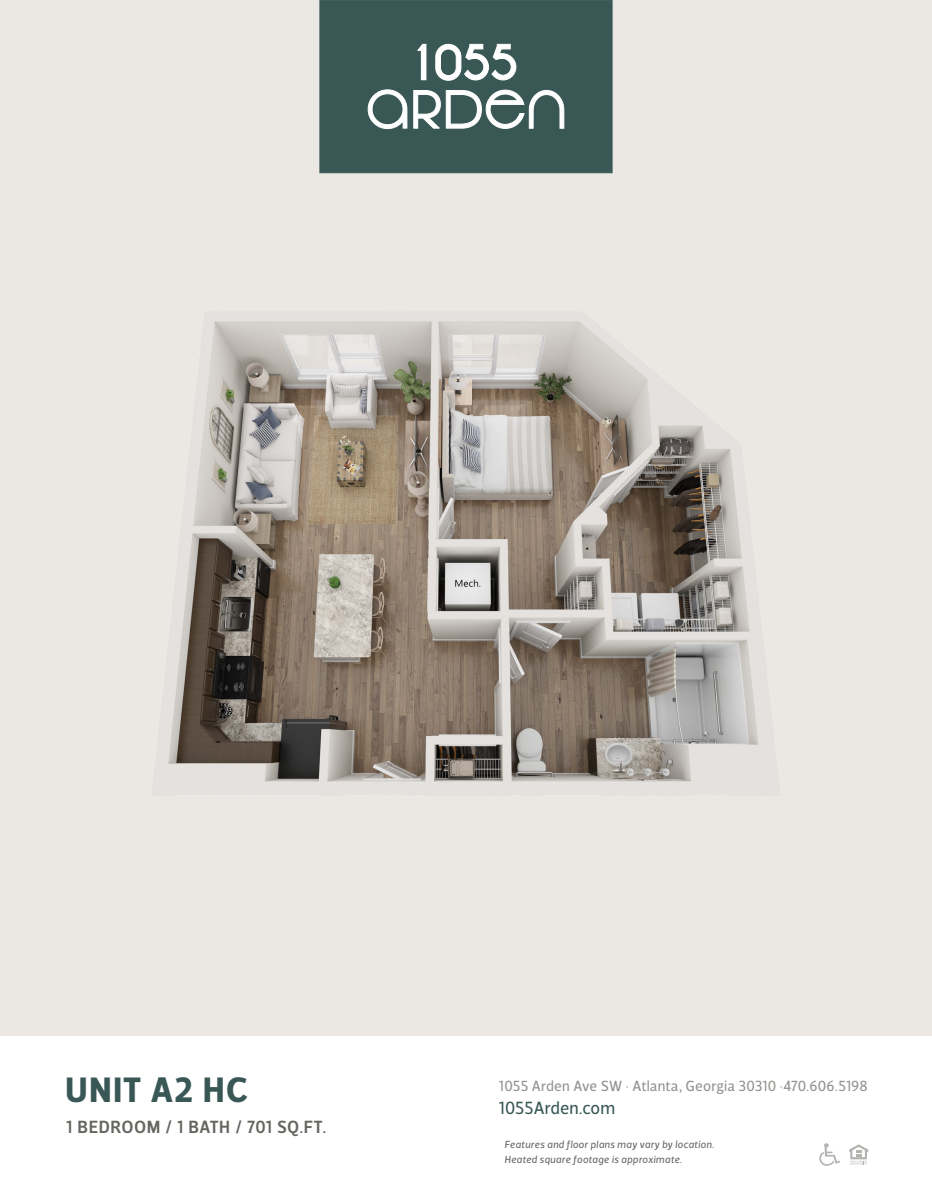
<style>
.page{position:relative;width:932px;height:1202px;background:#fff}
.page>*{position:absolute;margin:0;border:0;box-sizing:border-box;transform-origin:0 0}
.t1{font:700 36px "Velino Sans";letter-spacing:.035em;color:#395855}
.t2{font:500 18px "Velino Sans";letter-spacing:.025em;color:#646660}
.t3{font:18px "Velino Sans";letter-spacing:.005em;color:#395855}
.t4{font:15px "Velino Sans";letter-spacing:.01em;color:#939490}
.t5{font:italic 10.5px/15px "Velino Sans";letter-spacing:.025em;color:#646660}
</style>
<div class="page">
<div style="left:0;top:0;width:932px;height:1035px;background:#ebe8e4"></div>
<svg style="left:849px;top:1144px;width:19px;height:20px"></svg>
<svg style="left:819px;top:1143px;width:21px;height:22px"></svg>
<div style="left:320px;top:0;width:292px;height:173px;background:#395855"></div>
<svg style="left:417px;top:44px;width:9px;height:36px"></svg>
<svg style="left:435px;top:44px;width:81px;height:37px"></svg>
<svg style="left:367px;top:89px;width:40px;height:40px"></svg>
<svg style="left:413px;top:90px;width:151px;height:39px"></svg>
<img style="left:157px;top:321px;width:602px;height:461px">
<p class="t1" style="left:65px;top:1068px;width:184px">UNIT A2 HC</p>
<p class="t2" style="left:67px;top:1115px;width:261px">1 BEDROOM / 1 BATH / 701 SQ.FT.</p>
<h3 class="t4" style="left:499px;top:1077px;width:370px">1055 Arden Ave SW · Atlanta, Georgia 30310 ·470.606.5198</h3>
<h2 class="t3" style="left:499px;top:1096px;width:117px">1055Arden.com</h2>
<p class="t5" style="left:504px;top:1137px;width:211px">Features and floor plans may vary by location.<br>Heated square footage is approximate.</p>
</div>
